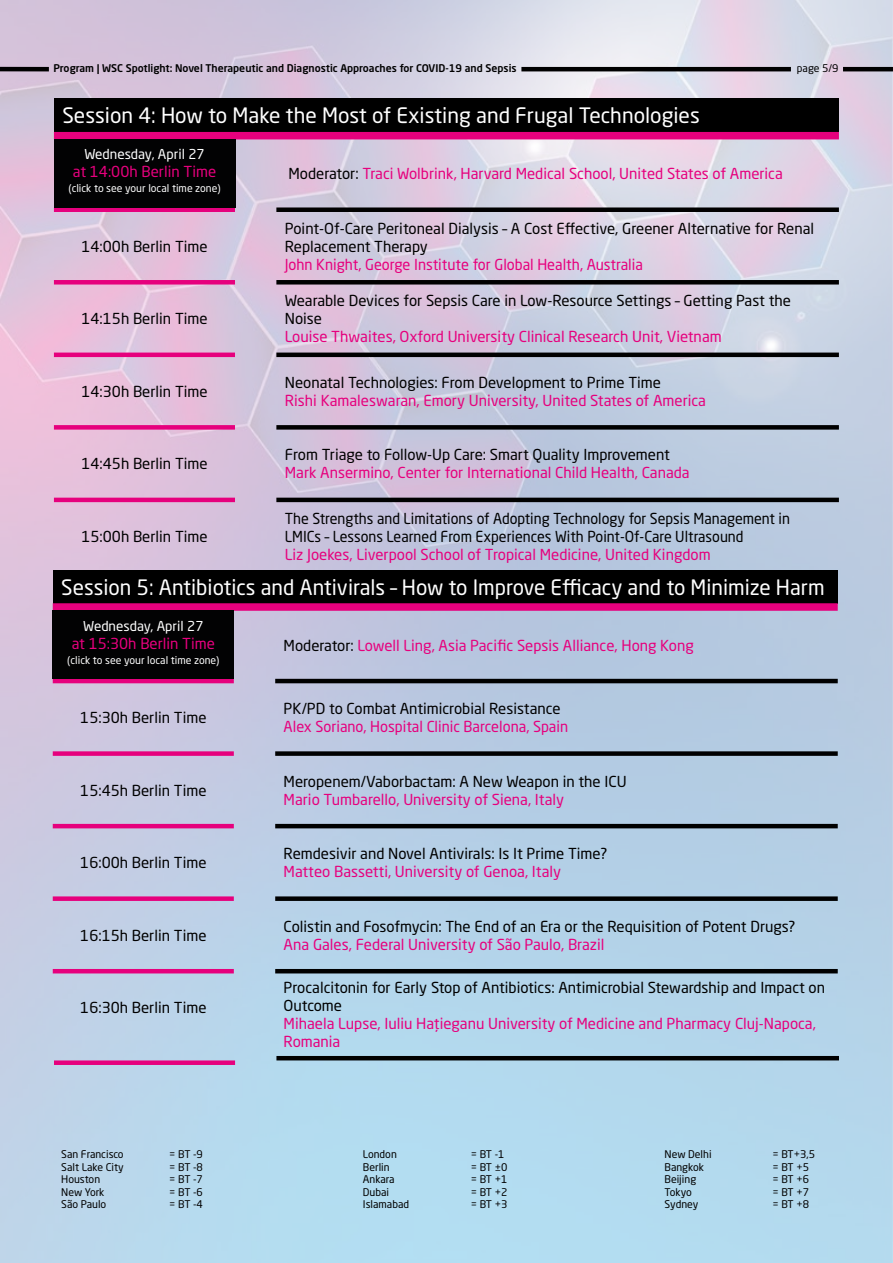
<style>
.page{position:relative;width:893px;height:1263px;background:#fff}
.page>*{position:absolute;margin:0;border:0;box-sizing:border-box;transform-origin:0 0}
.t1{font:21px "Neo Sans W1 G";color:#fff}
.t2{font:15px/18px "Neo Sans W1 G";color:#000}
.t3{font:15px/18px "Neo Sans W1 G";color:#e6007d}
.t4{font:15px/18px "Neo Sans W1 G";color:#000;scale:.95 1}
.t5{font:13.5px "Neo Sans W1 G";color:#fff}
.t6{font:10.5px "Neo Sans W1 G";color:#000}
.t7{font:500 10.5px "Neo Sans W1 G";color:#000}
.t8{font:10.5px "Neo Sans W1 G";color:#fff}
.s1{color:#000}
</style>
<div class="page">
<img style="left:0;top:0;width:893px;height:1263px">
<hr style="left:0;top:67px;width:49px;height:4px;background:#000">
<hr style="left:521px;top:67px;width:270px;height:4px;background:#000">
<hr style="left:843px;top:67px;width:50px;height:4px;background:#000">
<div style="left:54px;top:207px;width:181px;height:5px;background:#e6007d"></div>
<hr style="left:54px;top:280px;width:181px;height:4px;background:#e6007d">
<hr style="left:54px;top:353px;width:181px;height:4px;background:#e6007d">
<div style="left:54px;top:425px;width:181px;height:5px;background:#e6007d"></div>
<hr style="left:54px;top:498px;width:181px;height:4px;background:#e6007d">
<div style="left:276px;top:207px;width:563px;height:5px;background:#000"></div>
<hr style="left:276px;top:353px;width:563px;height:4px;background:#000">
<div style="left:276px;top:425px;width:563px;height:5px;background:#000"></div>
<hr style="left:276px;top:498px;width:563px;height:4px;background:#000">
<hr style="left:276px;top:280px;width:563px;height:4px;background:#000">
<div style="left:54px;top:99px;width:785px;height:33px;background:#000"></div>
<div style="left:54px;top:132px;width:785px;height:7px;background:#e6007d"></div>
<div style="left:54px;top:139px;width:181px;height:68px;background:#020203"></div>
<hr style="left:53px;top:679px;width:181px;height:4px;background:#e6007d">
<div style="left:53px;top:751px;width:181px;height:5px;background:#e6007d"></div>
<hr style="left:53px;top:824px;width:181px;height:4px;background:#e6007d">
<div style="left:53px;top:896px;width:181px;height:5px;background:#e6007d"></div>
<hr style="left:53px;top:969px;width:181px;height:4px;background:#e6007d">
<hr style="left:275px;top:679px;width:563px;height:4px;background:#000">
<hr style="left:275px;top:824px;width:563px;height:4px;background:#000">
<div style="left:275px;top:896px;width:563px;height:5px;background:#000"></div>
<hr style="left:275px;top:969px;width:563px;height:4px;background:#000">
<div style="left:275px;top:751px;width:563px;height:5px;background:#000"></div>
<div style="left:53px;top:570px;width:785px;height:33px;background:#000"></div>
<div style="left:53px;top:603px;width:785px;height:8px;background:#e6007d"></div>
<div style="left:53px;top:611px;width:181px;height:68px;background:#020203"></div>
<div style="left:54px;top:1060px;width:181px;height:5px;background:#e6007d"></div>
<hr style="left:276px;top:1056px;width:563px;height:4px;background:#000">
<p class="t7" style="left:53px;top:61px;width:465px">Program | WSC Spotlight: Novel Therapeutic and Diagnostic Approaches for COVID-19 and Sepsis</p>
<p class="t6" style="left:797px;top:62px;width:43px">page 5/9</p>
<h1 class="t1" style="left:62px;top:103px;width:639px">Session 4: How to Make the Most of Existing and Frugal Technologies</h1>
<p class="t5" style="left:84px;top:146px;width:122px">Wednesday, April 27</p>
<p class="t3" style="left:73px;top:163px;width:145px">at 14:00h Berlin Time</p>
<p class="t8" style="left:68px;top:182px;width:154px">(click to see your local time zone)</p>
<p class="t2" style="left:81px;top:237px;width:128px">14:00h Berlin Time</p>
<p class="t2" style="left:81px;top:310px;width:128px">14:15h Berlin Time</p>
<p class="t2" style="left:81px;top:382px;width:128px">14:30h Berlin Time</p>
<p class="t2" style="left:81px;top:455px;width:128px">14:45h Berlin Time</p>
<p class="t2" style="left:81px;top:527px;width:128px">15:00h Berlin Time</p>
<p class="t3" style="left:289px;top:164px;width:496px"><span class="s1">Moderator:</span> Traci Wolbrink, Harvard Medical School, United States of America</p>
<p class="t2" style="left:285px;top:219px;width:531px">Point-Of-Care Peritoneal Dialysis – A Cost Effective, Greener Alternative for Renal<br>Replacement Therapy</p>
<p class="t3" style="left:285px;top:255px;width:360px">John Knight, George Institute for Global Health, Australia</p>
<p class="t2" style="left:285px;top:292px;width:508px">Wearable Devices for Sepsis Care in Low-Resource Settings – Getting Past the<br>Noise</p>
<p class="t3" style="left:285px;top:328px;width:438px">Louise Thwaites, Oxford University Clinical Research Unit, Vietnam</p>
<p class="t2" style="left:285px;top:373px;width:378px">Neonatal Technologies: From Development to Prime Time</p>
<p class="t3" style="left:285px;top:391px;width:423px">Rishi Kamaleswaran, Emory University, United States of America</p>
<p class="t2" style="left:285px;top:446px;width:387px">From Triage to Follow-Up Care: Smart Quality Improvement</p>
<p class="t3" style="left:285px;top:464px;width:406px">Mark Ansermino, Center for International Child Health, Canada</p>
<p class="t4" style="left:285px;top:509px;width:533px">The Strengths and Limitations of Adopting Technology for Sepsis Management in<br>LMICs – Lessons Learned From Experiences With Point-Of-Care Ultrasound</p>
<p class="t3" style="left:285px;top:545px;width:427px">Liz Joekes, Liverpool School of Tropical Medicine, United Kingdom</p>
<h1 class="t1" style="left:61px;top:574px;width:765px">Session 5: Antibiotics and Antivirals – How to Improve Efficacy and to Minimize Harm</h1>
<p class="t5" style="left:83px;top:617px;width:122px">Wednesday, April 27</p>
<p class="t3" style="left:72px;top:634px;width:145px">at 15:30h Berlin Time</p>
<p class="t8" style="left:67px;top:653px;width:154px">(click to see your local time zone)</p>
<p class="t2" style="left:80px;top:708px;width:128px">15:30h Berlin Time</p>
<p class="t2" style="left:80px;top:781px;width:128px">15:45h Berlin Time</p>
<p class="t2" style="left:80px;top:853px;width:128px">16:00h Berlin Time</p>
<p class="t2" style="left:80px;top:926px;width:128px">16:15h Berlin Time</p>
<p class="t2" style="left:80px;top:998px;width:128px">16:30h Berlin Time</p>
<p class="t6" style="left:61px;top:1148px;width:64px">San Francisco</p>
<p class="t6" style="left:169px;top:1148px;width:35px">= BT -9</p>
<p class="t6" style="left:61px;top:1160px;width:64px">Salt Lake City</p>
<p class="t6" style="left:169px;top:1160px;width:35px">= BT -8</p>
<p class="t6" style="left:61px;top:1173px;width:40px">Houston</p>
<p class="t6" style="left:169px;top:1173px;width:35px">= BT -7</p>
<p class="t6" style="left:61px;top:1185px;width:45px">New York</p>
<p class="t6" style="left:169px;top:1185px;width:35px">= BT -6</p>
<p class="t6" style="left:61px;top:1198px;width:47px">São Paulo</p>
<p class="t6" style="left:169px;top:1198px;width:35px">= BT -4</p>
<p class="t3" style="left:284px;top:636px;width:412px"><span class="s1">Moderator:</span> Lowell Ling, Asia Pacific Sepsis Alliance, Hong Kong</p>
<p class="t2" style="left:284px;top:699px;width:279px">PK/PD to Combat Antimicrobial Resistance</p>
<p class="t3" style="left:284px;top:717px;width:286px">Alex Soriano, Hospital Clinic Barcelona, Spain</p>
<p class="t2" style="left:284px;top:772px;width:344px">Meropenem/Vaborbactam: A New Weapon in the ICU</p>
<p class="t3" style="left:284px;top:790px;width:282px">Mario Tumbarello, University of Siena, Italy</p>
<p class="t2" style="left:284px;top:844px;width:325px">Remdesivir and Novel Antivirals: Is It Prime Time?</p>
<p class="t3" style="left:284px;top:862px;width:279px">Matteo Bassetti, University of Genoa, Italy</p>
<p class="t2" style="left:284px;top:917px;width:513px">Colistin and Fosofmycin: The End of an Era or the Requisition of Potent Drugs?</p>
<p class="t3" style="left:284px;top:935px;width:322px">Ana Gales, Federal University of São Paulo, Brazil</p>
<p class="t2" style="left:284px;top:979px;width:543px">Procalcitonin for Early Stop of Antibiotics: Antimicrobial Stewardship and Impact on<br>Outcome</p>
<p class="t3" style="left:284px;top:1015px;width:534px">Mihaela Lupse, Iuliu Haţieganu University of Medicine and Pharmacy Cluj-Napoca,<br>Romania</p>
<p class="t6" style="left:363px;top:1148px;width:35px">London</p>
<p class="t6" style="left:471px;top:1148px;width:35px">= BT -1</p>
<p class="t6" style="left:363px;top:1160px;width:28px">Berlin</p>
<p class="t6" style="left:471px;top:1160px;width:38px">= BT ±0</p>
<p class="t6" style="left:363px;top:1173px;width:33px">Ankara</p>
<p class="t6" style="left:471px;top:1173px;width:38px">= BT +1</p>
<p class="t6" style="left:363px;top:1185px;width:28px">Dubai</p>
<p class="t6" style="left:471px;top:1185px;width:38px">= BT +2</p>
<p class="t6" style="left:363px;top:1198px;width:48px">Islamabad</p>
<p class="t6" style="left:471px;top:1198px;width:38px">= BT +3</p>
<p class="t6" style="left:664px;top:1148px;width:49px">New Delhi</p>
<p class="t6" style="left:772px;top:1148px;width:44px">= BT+3,5</p>
<p class="t6" style="left:664px;top:1160px;width:41px">Bangkok</p>
<p class="t6" style="left:772px;top:1160px;width:38px">= BT +5</p>
<p class="t6" style="left:664px;top:1173px;width:33px">Beijing</p>
<p class="t6" style="left:772px;top:1173px;width:38px">= BT +6</p>
<p class="t6" style="left:664px;top:1185px;width:29px">Tokyo</p>
<p class="t6" style="left:772px;top:1185px;width:38px">= BT +7</p>
<p class="t6" style="left:664px;top:1198px;width:35px">Sydney</p>
<p class="t6" style="left:772px;top:1198px;width:38px">= BT +8</p>
</div>
